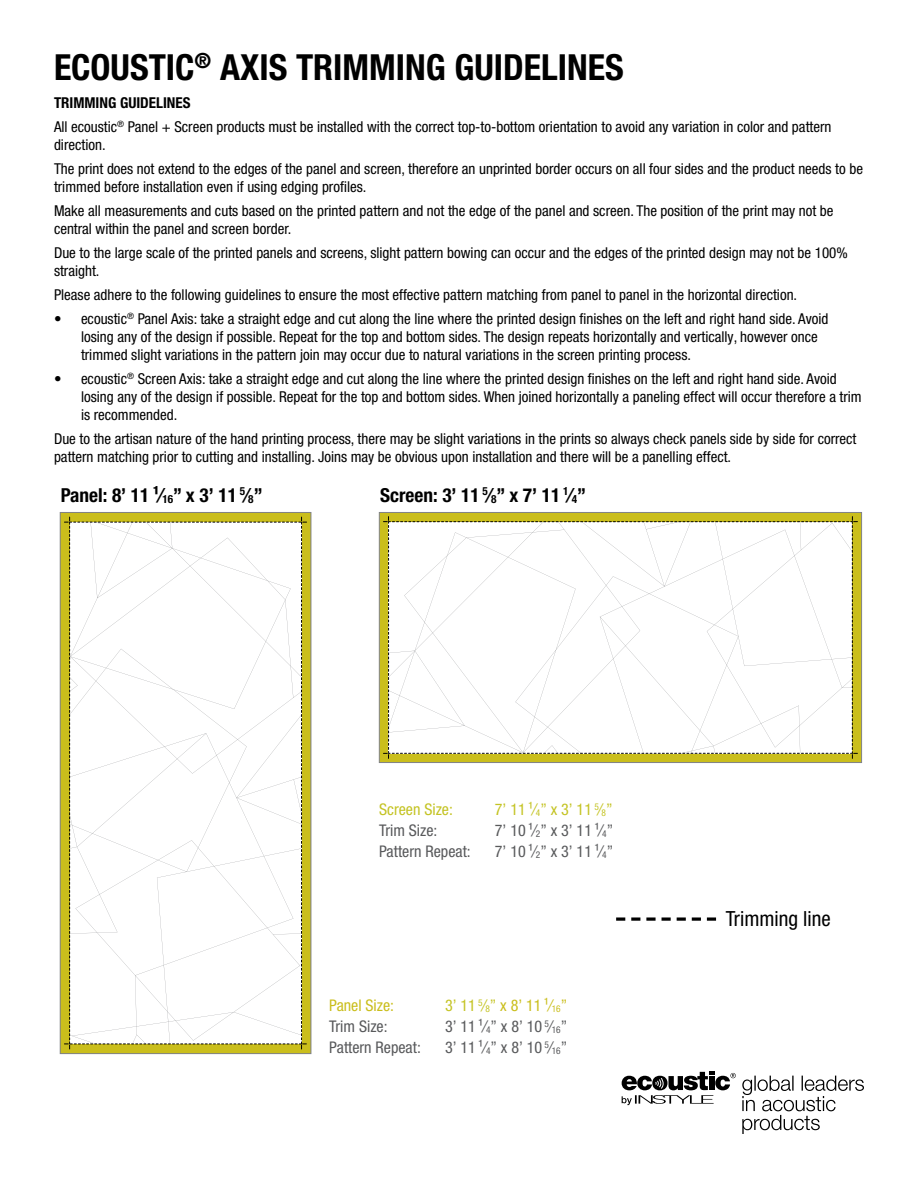
<style>
.page{position:relative;width:918px;height:1188px;background:#fff}
.page>*{position:absolute;margin:0;border:0;box-sizing:border-box;transform-origin:0 0}
.t1{font:700 condensed 36px "Helvetica Neue LT Pro";color:#000}
.t2{font:condensed 20.85px "Helvetica Neue LT Pro";color:#000}
.t3{font:700 condensed 19.35px "Helvetica Neue LT Pro";color:#000}
.t4{font:condensed 16.05px "Helvetica Neue LT Pro";color:#58595b}
.t5{font:condensed 16.05px "Helvetica Neue LT Pro";color:#cabe1c}
.t6{font:condensed 16.05px "Helvetica Neue LT Pro";color:#c4c323}
.t7{font:condensed 15px/24px "Helvetica Neue LT Pro";color:#000}
.s1{font-weight:700}
.s2{font-size:9.45px}
.s3{color:#c4c323}
.s4{font-size:9.45px;color:#c4c323}
</style>
<div class="page">
<svg style="left:622px;top:1071px;width:114px;height:34px"></svg>
<svg style="left:742px;top:1076px;width:122px;height:58px"></svg>
<div style="left:381px;top:514px;width:479px;height:247px;background:#cabe1c"></div>
<svg style="left:383px;top:517px;width:474px;height:241px"></svg>
<div style="left:379px;top:512px;width:483px;height:251px;border:1px solid #808285"></div>
<svg style="left:616px;top:917px;width:100px;height:4px"></svg>
<div style="left:60px;top:512px;width:251px;height:542px;background:#cabe1c"></div>
<svg style="left:64px;top:517px;width:243px;height:532px;background:#f9f8ee"></svg>
<div style="left:60px;top:512px;width:251px;height:542px;border:1px solid #808285"></div>
<h1 class="t1" style="left:54px;top:45px;width:571px">ECOUSTIC<sup>®</sup> AXIS TRIMMING GUIDELINES</h1>
<p class="t7" style="left:54px;top:90px;width:779px"><span class="s1">TRIMMING GUIDELINES<br></span>All ecoustic<sup>®</sup> Panel + Screen products must be installed with the correct top-to-bottom orientation to avoid any variation in color and pattern</p>
<p class="t7" style="left:54px;top:132px;width:811px">direction.<br>The print does not extend to the edges of the panel and screen, therefore an unprinted border occurs on all four sides and the product needs to be</p>
<p class="t7" style="left:54px;top:174px;width:781px">trimmed before installation even if using edging profiles.<br>Make all measurements and cuts based on the printed pattern and not the edge of the panel and screen. The position of the print may not be</p>
<p class="t7" style="left:54px;top:216px;width:795px">central within the panel and screen border.<br>Due to the large scale of the printed panels and screens, slight pattern bowing can occur and the edges of the printed design may not be 100%</p>
<p class="t7" style="left:54px;top:258px;width:745px">straight.<br>Please adhere to the following guidelines to ensure the most effective pattern matching from panel to panel in the horizontal direction.</p>
<p class="t7" style="left:81px;top:309px;width:749px;line-height:18px;text-indent:-27px">• ecoustic<sup>®</sup> Panel Axis: take a straight edge and cut along the line where the printed design finishes on the left and right hand side. Avoid losing any of the design if possible. Repeat for the top and bottom sides. The design repeats horizontally and vertically, however once trimmed slight variations in the pattern join may occur due to natural variations in the screen printing process.</p>
<p class="t7" style="left:81px;top:369px;width:782px;line-height:18px;text-indent:-27px">• ecoustic<sup>®</sup> Screen Axis: take a straight edge and cut along the line where the printed design finishes on the left and right hand side. Avoid losing any of the design if possible. Repeat for the top and bottom sides. When joined horizontally a paneling effect will occur therefore a trim is recommended.</p>
<p class="t7" style="left:54px;top:429px;width:804px;line-height:18px">Due to the artisan nature of the hand printing process, there may be slight variations in the prints so always check panels side by side for correct pattern matching prior to cutting and installing. Joins may be obvious upon installation and there will be a panelling effect.</p>
<p class="t3" style="left:61px;top:483px;width:203px">Panel: 8’ 11 ¹⁄<sub>16</sub>” x 3’ 11 <sup>5</sup>⁄<sub>8</sub>”</p>
<p class="t3" style="left:380px;top:483px;width:207px">Screen: 3’ 11 <sup>5</sup>⁄<sub>8</sub>” x 7’ 11 <sup>1</sup>⁄<sub>4</sub>”</p>
<p class="t6" style="left:379px;top:800px;width:75px">Screen Size:</p>
<p class="t6" style="left:495px;top:800px;width:119px">7’ 11 ¹⁄<span class="s2">4</span>” x 3’ 11 <sup>5</sup>⁄<span class="s2">8</span>”</p>
<p class="t4" style="left:379px;top:821px;width:60px">Trim Size:</p>
<p class="t4" style="left:495px;top:821px;width:120px">7’ 10 ¹⁄<span class="s2">2</span>” x 3’ 11 ¹⁄<span class="s2">4</span>”</p>
<p class="t4" style="left:379px;top:842px;width:93px">Pattern Repeat:</p>
<p class="t4" style="left:495px;top:842px;width:120px">7’ 10 ¹⁄<span class="s2">2</span>” x 3’ 11 ¹⁄<span class="s2">4</span>”</p>
<p class="t5" style="left:329px;top:996px;width:66px">Panel Size:</p>
<p class="t5" style="left:445px;top:996px;width:124px"><span class="s3">3’ 11</span> <sup>5</sup><span class="s3">⁄</span><span class="s4">8</span><span class="s3">”</span> x 8’ 11 ¹⁄<span class="s2">16</span>”</p>
<p class="t4" style="left:329px;top:1017px;width:60px">Trim Size:</p>
<p class="t4" style="left:445px;top:1017px;width:124px">3’ 11 ¹⁄<span class="s2">4</span>” x 8’ 10 <sup>5</sup>⁄<span class="s2">16</span>”</p>
<p class="t4" style="left:329px;top:1038px;width:93px">Pattern Repeat:</p>
<p class="t4" style="left:445px;top:1038px;width:124px">3’ 11 ¹⁄<span class="s2">4</span>” x 8’ 10 <sup>5</sup>⁄<span class="s2">16</span>”</p>
<h2 class="t2" style="left:726px;top:906px;width:106px">Trimming line</h2>
</div>
